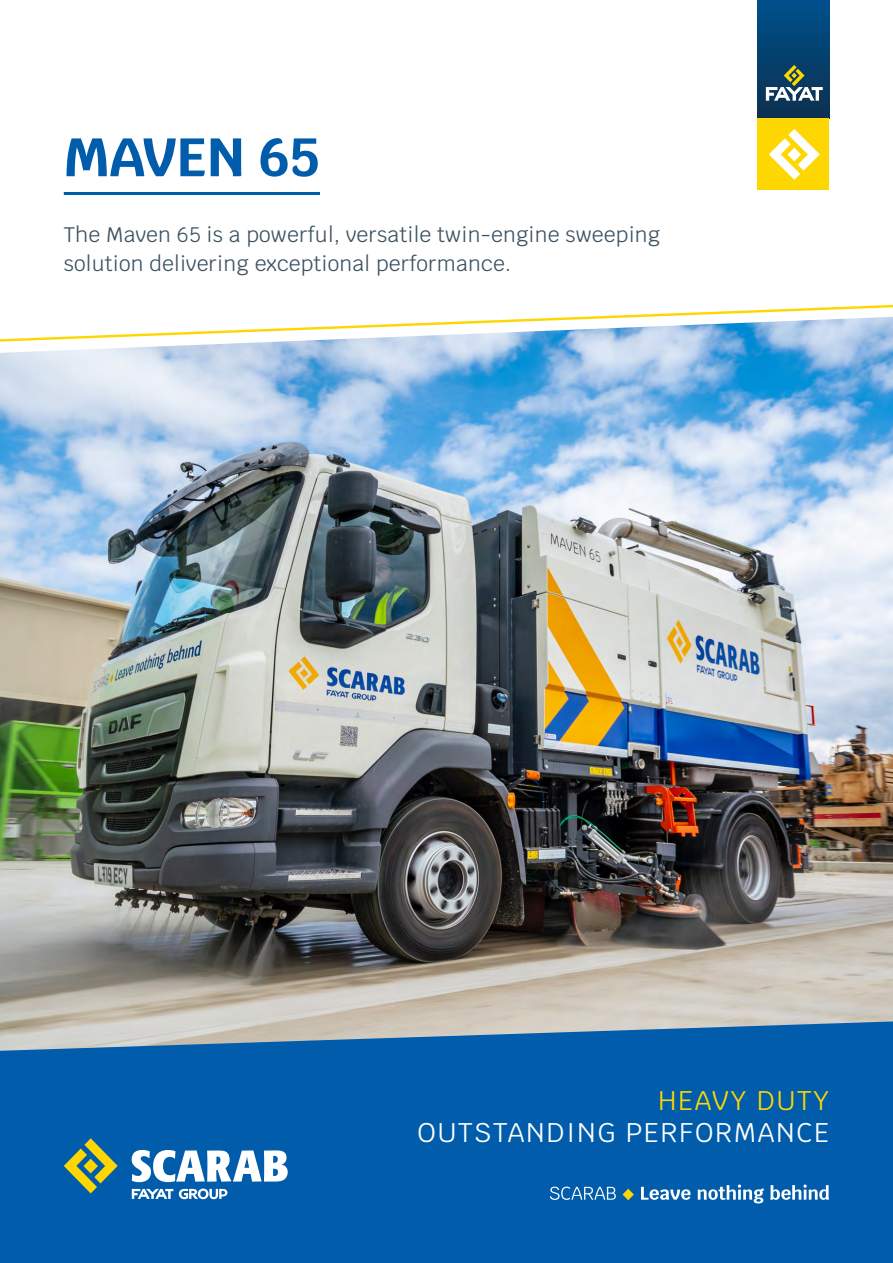
<style>
.page{position:relative;width:893px;height:1263px;background:#fff}
.page>*{position:absolute;margin:0;border:0;box-sizing:border-box;transform-origin:0 0}
.t1{font:700 54px "Krub";color:#015dab}
.t2{font:27px/31.5px "Krub";letter-spacing:.06em;color:#fff;text-align:right}
.t3{font:21px/28.5px "Krub";letter-spacing:.01em;color:#3b5262}
.s1{color:#fed702}
</style>
<div class="page">
<img style="left:0;top:343px;width:893px;height:678px">
<div style="left:0;top:1021px;width:893px;height:242px;background:#015dab"></div>
<svg style="left:64px;top:1138px;width:54px;height:55px;background:#5c896d"></svg>
<svg style="left:132px;top:1150px;width:156px;height:32px"></svg>
<svg style="left:132px;top:1189px;width:41px;height:10px"></svg>
<svg style="left:179px;top:1188px;width:48px;height:11px"></svg>
<hr style="left:64px;top:192px;width:256px;height:3px;background:#015dab">
<svg style="left:0;top:304px;width:893px;height:39px"></svg>
<svg style="left:550px;top:1186px;width:66px;height:14px"></svg>
<svg style="left:623px;top:1189px;width:11px;height:11px"></svg>
<svg style="left:641px;top:1187px;width:49px;height:13px"></svg>
<svg style="left:697px;top:1184px;width:67px;height:19px"></svg>
<svg style="left:770px;top:1184px;width:59px;height:16px"></svg>
<div style="left:758px;top:0;width:71px;height:119px;background:linear-gradient(to bottom,#00508c,#0d304f)"></div>
<svg style="left:766px;top:65px;width:57px;height:36px"></svg>
<div style="left:758px;top:119px;width:71px;height:71px;background:#fed702"></div>
<svg style="left:769px;top:129px;width:51px;height:51px"></svg>
<p class="t1" style="left:64px;top:126px;width:258px">MAVEN 65</p>
<p class="t3" style="left:64px;top:221px;width:598px">The Maven 65 is a powerful, versatile twin-engine sweeping solution delivering exceptional performance.</p>
<p class="t2" style="left:417px;top:1085px;width:413px"><span class="s1">HEAVY DUTY<br></span>OUTSTANDING PERFORMANCE</p>
</div>
